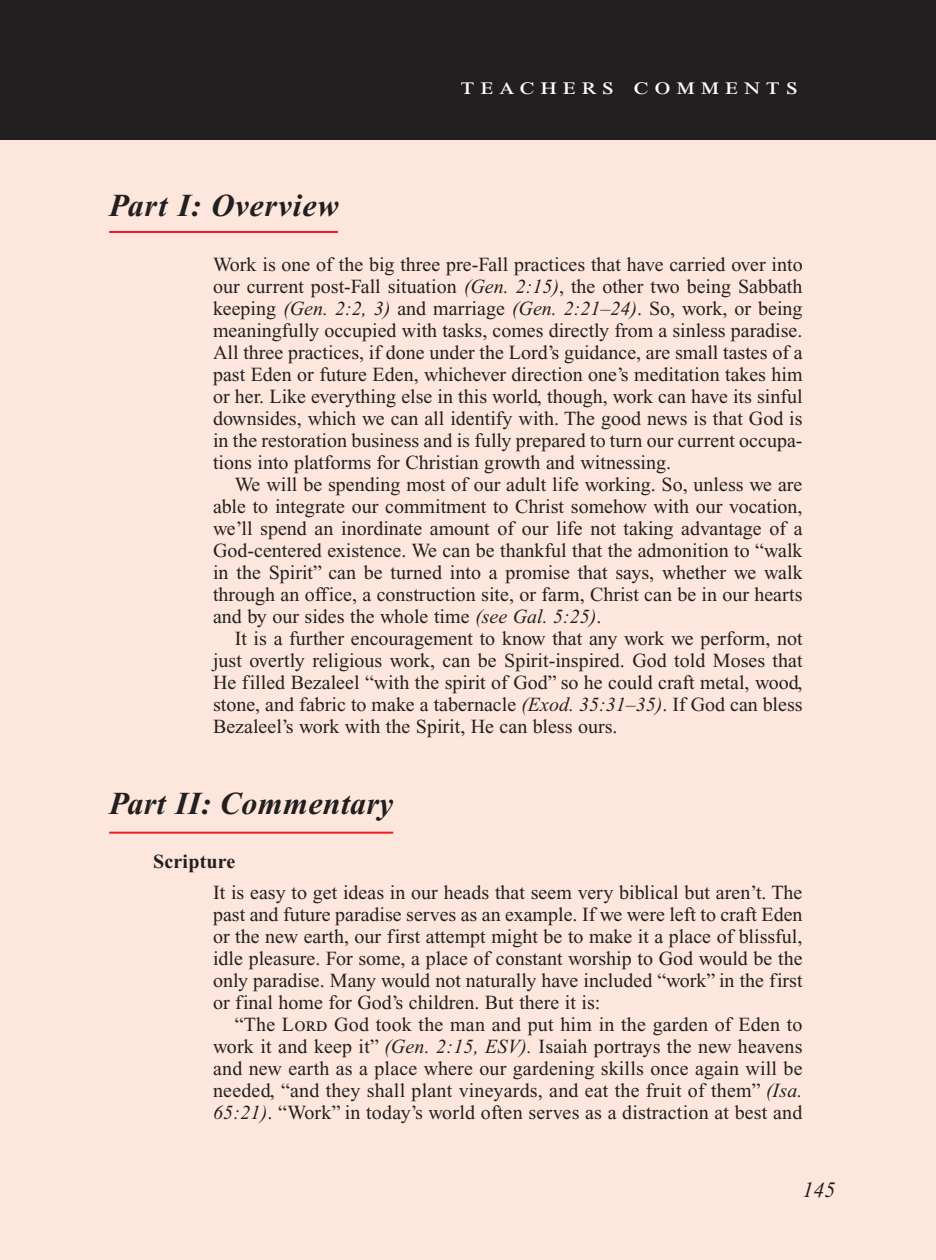
<style>
.page{position:relative;width:936px;height:1260px;background:#fff}
.page>*{position:absolute;margin:0;border:0;box-sizing:border-box;transform-origin:0 0}
.Main_Head_Teachers_C{font:italic 700 32px "Times New Roman PS Std";letter-spacing:.01em;color:#231f20}
.Teachers_Comments_He{font:24px "Times New Roman PS Std";letter-spacing:.2em;color:#fff;scale:1.2 1}
.PageNumbers{font:italic 22px "Times New Roman PS Std";color:#231f20}
.Objectives_Body_Text{font:20px/22px "Times New Roman PS Std";color:#231f20;text-align:justify}
.Roman_Numeral_Sub_He{font:700 20px "Times New Roman PS Std";letter-spacing:.01em;color:#231f20}
.s1{font-style:italic}
</style>
<div class="page">
<div style="left:0;top:136px;width:936px;height:1124px;background:#fde7dc"></div>
<hr style="left:109px;top:231px;width:229px;height:2px;background:#ee1d23">
<hr style="left:109px;top:832px;width:284px;height:2px;background:#ee1d23">
<div style="left:0;top:0;width:936px;height:140px;background:#231f20"></div>
<p class="Main_Head_Teachers_C" style="left:109px;top:188px;width:231px">Part I: Overview</p>
<p class="Teachers_Comments_He" style="left:461px;top:73px;width:283px">teachers comments</p>
<p class="Objectives_Body_Text" style="left:213px;top:253px;width:591px;text-align:left">Work is one of the big three pre-Fall practices that have carried over into our current post-Fall situation <span class="s1">(Gen. 2:15)</span>, the other two being Sabbath keeping <span class="s1">(Gen. 2:2, 3)</span> and marriage <span class="s1">(Gen. 2:21–24)</span>. So, work, or being meaningfully occupied with tasks, comes directly from a sinless paradise.<br>All three practices, if done under the Lord’s guidance, are small tastes of a past Eden or future Eden, whichever direction one’s meditation takes him or her. Like everything else in this world, though, work can have its sinful downsides, which we can all identify with. The good news is that God is in the restoration business and is fully prepared to turn our current occupa&shy;tions into platforms for Christian growth and witnessing.</p>
<p class="Objectives_Body_Text" style="left:213px;top:473px;width:591px;text-indent:22px">We will be spending most of our adult life working. So, unless we are able to integrate our commitment to Christ somehow with our vocation, we’ll spend an inordinate amount of our life not taking advantage of a God-centered existence. We can be thankful that the admonition to “walk in the Spirit” can be turned into a promise that says, whether we walk through an office, a construction site, or farm, Christ can be in our hearts and by our sides the whole time <span class="s1">(see Gal. 5:25)</span>.</p>
<p class="Objectives_Body_Text" style="left:213px;top:627px;width:591px;text-indent:22px">It is a further encouragement to know that any work we perform, not just overtly religious work, can be Spirit-inspired. God told Moses that He filled Bezaleel “with the spirit of God” so he could craft metal, wood, stone, and fabric to make a tabernacle <span class="s1">(Exod. 35:31–35)</span>. If God can bless Bezaleel’s work with the Spirit, He can bless ours.</p>
<p class="Main_Head_Teachers_C" style="left:109px;top:786px;width:286px">Part II: Commentary</p>
<p class="Roman_Numeral_Sub_He" style="left:153px;top:850px;width:84px">Scripture</p>
<p class="Objectives_Body_Text" style="left:213px;top:881px;width:591px">It is easy to get ideas in our heads that seem very biblical but aren’t. The past and future paradise serves as an example. If we were left to craft Eden or the new earth, our first attempt might be to make it a place of blissful, idle pleasure. For some, a place of constant worship to God would be the only paradise. Many would not naturally have included “work” in the first or final home for God’s children. But there it is:</p>
<p class="Objectives_Body_Text" style="left:213px;top:1013px;width:591px;text-indent:22px">“The Lord God took the man and put him in the garden of Eden to work it and keep it” <span class="s1">(Gen. 2:15, ESV).</span> Isaiah portrays the new heavens and new earth as a place where our gardening skills once again will be needed, “and they shall plant vineyards, and eat the fruit of them” <span class="s1">(Isa.<br>65:21)</span>. “Work” in today’s world often serves as a distraction at best and</p>
<p class="PageNumbers" style="left:802px;top:1178px;width:34px">145</p>
</div>
